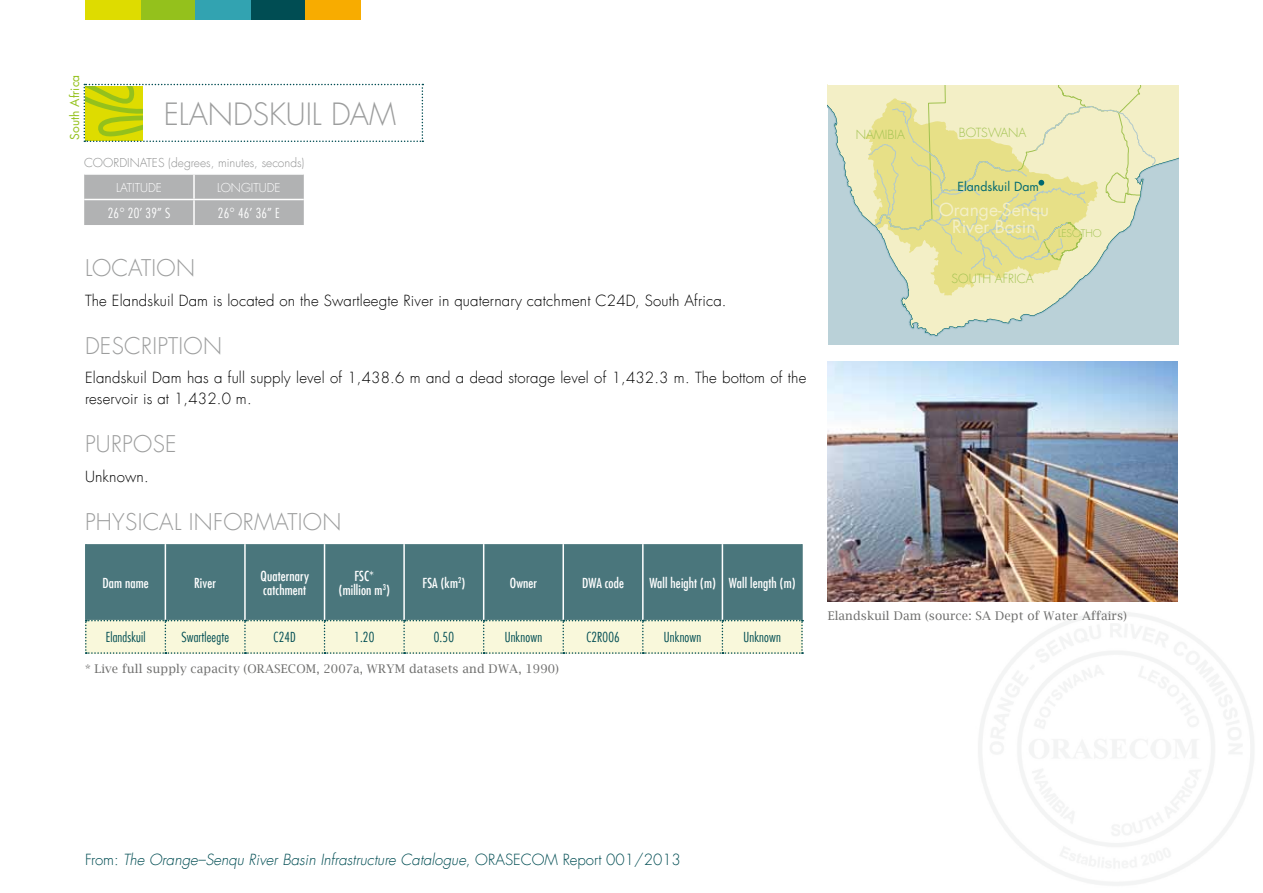
<style>
.page{position:relative;width:1263px;height:893px;background:#fff}
.page>*{position:absolute;margin:0;border:0;box-sizing:border-box;transform-origin:0 0}
.t1{font:300 30px "Futura Com";color:#9c9d9d}
.t2{font:300 22.5px "Futura Com";letter-spacing:.01em;color:#9c9d9d}
.t3{font:17.55px/17.5px "Futura Com";color:#f3efc6;text-align:center}
.t4{font:300 15px/21px "Futura Com";letter-spacing:.01em;color:#000}
.t5{font:italic 300 15px "Futura Com";color:#004d53}
.t6{font:500 condensed 13.5px/13.5px "Futura Com";letter-spacing:.01em;color:#fff}
.t7{font:300 condensed 13.5px "Futura Com";letter-spacing:.01em;color:#004d53}
.t8{font:300 condensed 13.5px "Futura Com";letter-spacing:.01em;color:#fff}
.t9{font:300 12.3px "Futura Com";color:#a1c250}
.t10{font:12.3px "Futura Com";color:#006870}
.t11{font:12px "Lucida Bright";letter-spacing:.01em;color:#6f6f6e}
.t12{font:300 12px "Futura Com";color:#919292}
.t13{font:300 12px "Futura Com";color:#fff}
.t14{font:12px "Futura Com";letter-spacing:.01em;color:#94c11c}
.t15{font:300 10.35px "Futura Com";color:#a1c250}
.s1{font-style:normal}
</style>
<div class="page">
<div style="left:250px;top:0;width:55px;height:20px;background:#004d53"></div>
<div style="left:140px;top:0;width:55px;height:20px;background:#94c11c"></div>
<div style="left:85px;top:0;width:55px;height:20px;background:#dedc00"></div>
<div style="left:305px;top:0;width:55px;height:20px;background:#f8ac00"></div>
<div style="left:195px;top:0;width:55px;height:20px;background:#32a3b1"></div>
<svg style="left:87px;top:544px;width:714px;height:76px;background:#4d787e"></svg>
<hr style="left:165px;top:544px;width:1px;height:76px;background:#fff">
<hr style="left:244px;top:544px;width:2px;height:76px;background:#fff">
<hr style="left:324px;top:544px;width:1px;height:76px;background:#fff">
<hr style="left:403px;top:544px;width:2px;height:76px;background:#fff">
<hr style="left:483px;top:544px;width:1px;height:76px;background:#fff">
<hr style="left:562px;top:544px;width:2px;height:76px;background:#fff">
<hr style="left:642px;top:544px;width:2px;height:76px;background:#fff">
<hr style="left:722px;top:544px;width:1px;height:76px;background:#fff">
<hr style="left:801px;top:544px;width:2px;height:76px;background:#4a767c">
<svg style="left:85px;top:620px;width:718px;height:34px;background:#eff1d5"></svg>
<hr style="left:85px;top:544px;width:2px;height:76px;background:#4a767c">
<div style="left:84px;top:175px;width:220px;height:50px;background:#b1b2b3"></div>
<hr style="left:84px;top:199px;width:110px;height:1px;background:#fff">
<hr style="left:194px;top:199px;width:110px;height:1px;background:#fff">
<hr style="left:193px;top:200px;width:2px;height:25px;background:#fff">
<hr style="left:193px;top:175px;width:2px;height:24px;background:#fff">
<svg style="left:84px;top:84px;width:339px;height:58px"></svg>
<img style="left:828px;top:361px;width:350px;height:241px">
<svg style="left:828px;top:85px;width:351px;height:250px;background:#c9d9d1"></svg>
<svg style="left:865px;top:98px;width:233px;height:198px;background:#e0e3c1"></svg>
<svg style="left:868px;top:85px;width:287px;height:188px;background:#e5e4ab"></svg>
<p class="t14" style="left:67px;top:140px;width:67px;rotate:-90deg">South Africa</p>
<h1 class="t1" style="left:164px;top:95px;width:234px">Elandskuil Dam</h1>
<p class="t12" style="left:84px;top:155px;width:11px">COO</p>
<p class="t12" style="left:113px;top:155px;width:21px">RDINATES</p>
<p class="t12" style="left:168px;top:155px;width:138px">(degrees, minutes, seconds)</p>
<p class="t13" style="left:116px;top:179px;width:11px">LATITU</p>
<p class="t13" style="left:148px;top:179px;width:14px">DE</p>
<p class="t13" style="left:217px;top:179px;width:13px">LONGITU</p>
<p class="t13" style="left:267px;top:179px;width:14px">DE</p>
<p class="t8" style="left:108px;top:204px;width:64px">26° 20’ 39” S</p>
<p class="t8" style="left:218px;top:204px;width:63px">26° 46’ 36” E</p>
<h2 class="t2" style="left:85px;top:253px;width:111px">Location</h2>
<p class="t4" style="left:85px;top:290px;width:643px">The Elandskuil Dam is located on the Swartleegte River in quaternary catchment C24D, South Africa.</p>
<h2 class="t2" style="left:85px;top:331px;width:139px">Description</h2>
<p class="t4" style="left:85px;top:367px;width:723px">Elandskuil Dam has a full supply level of 1,438.6 m and a dead storage level of 1,432.3 m. The bottom of the reservoir is at 1,432.0 m.</p>
<h2 class="t2" style="left:85px;top:429px;width:93px">Purpose</h2>
<p class="t4" style="left:85px;top:466px;width:65px">Unknown.</p>
<h2 class="t2" style="left:85px;top:507px;width:258px">Physical I nformation</h2>
<p class="t6" style="left:102px;top:576px;width:48px">Dam name</p>
<p class="t6" style="left:194px;top:576px;width:23px">River</p>
<p class="t6" style="left:260px;top:569px;width:50px">Quaternary catchment</p>
<p class="t6" style="left:339px;top:569px;width:52px;text-align:center">FSC* (million m<sup>3</sup>)</p>
<p class="t6" style="left:423px;top:576px;width:44px">FSA (km<sup>2</sup>)</p>
<p class="t6" style="left:510px;top:576px;width:29px">Owner</p>
<p class="t6" style="left:582px;top:576px;width:43px">DWA code</p>
<p class="t6" style="left:649px;top:576px;width:148px">Wall height (m) Wall length (m)</p>
<p class="t7" style="left:106px;top:629px;width:41px">Elandskuil</p>
<p class="t7" style="left:181px;top:629px;width:49px">Swartleegte</p>
<p class="t7" style="left:274px;top:629px;width:24px">C24D</p>
<p class="t7" style="left:354px;top:629px;width:22px">1.20</p>
<p class="t7" style="left:434px;top:629px;width:22px">0.50</p>
<p class="t7" style="left:505px;top:629px;width:39px">Unknown</p>
<p class="t7" style="left:586px;top:629px;width:35px">C2R006</p>
<p class="t7" style="left:664px;top:629px;width:39px">Unknown</p>
<p class="t7" style="left:743px;top:629px;width:39px">Unknown</p>
<p class="t11" style="left:85px;top:662px;width:475px">* Live full supply capacity (ORASECOM, 2007a, WRYM datasets and DWA, 1990)</p>
<p class="t9" style="left:856px;top:127px;width:51px">NAMIBIA</p>
<p class="t9" style="left:959px;top:125px;width:69px">BOTSWANA</p>
<p class="t10" style="left:957px;top:178px;width:83px">Elandskuil Dam</p>
<p class="t3" style="left:939px;top:200px;width:112px">Orange-Senqu<br>River Basin</p>
<p class="t15" style="left:1058px;top:226px;width:45px">LESOTHO</p>
<p class="t9" style="left:951px;top:270px;width:84px">SOUTH AFRICA</p>
<p class="t11" style="left:828px;top:608px;width:301px">Elandskuil Dam (source: SA Dept of Water Affairs)</p>
<p class="t5" style="left:85px;top:850px;width:597px"><span class="s1">From:</span> The Orange–Senqu River Basin Infrastructure Catalogue<span class="s1">, ORASECOM Report 001/2013</span></p>
</div>
